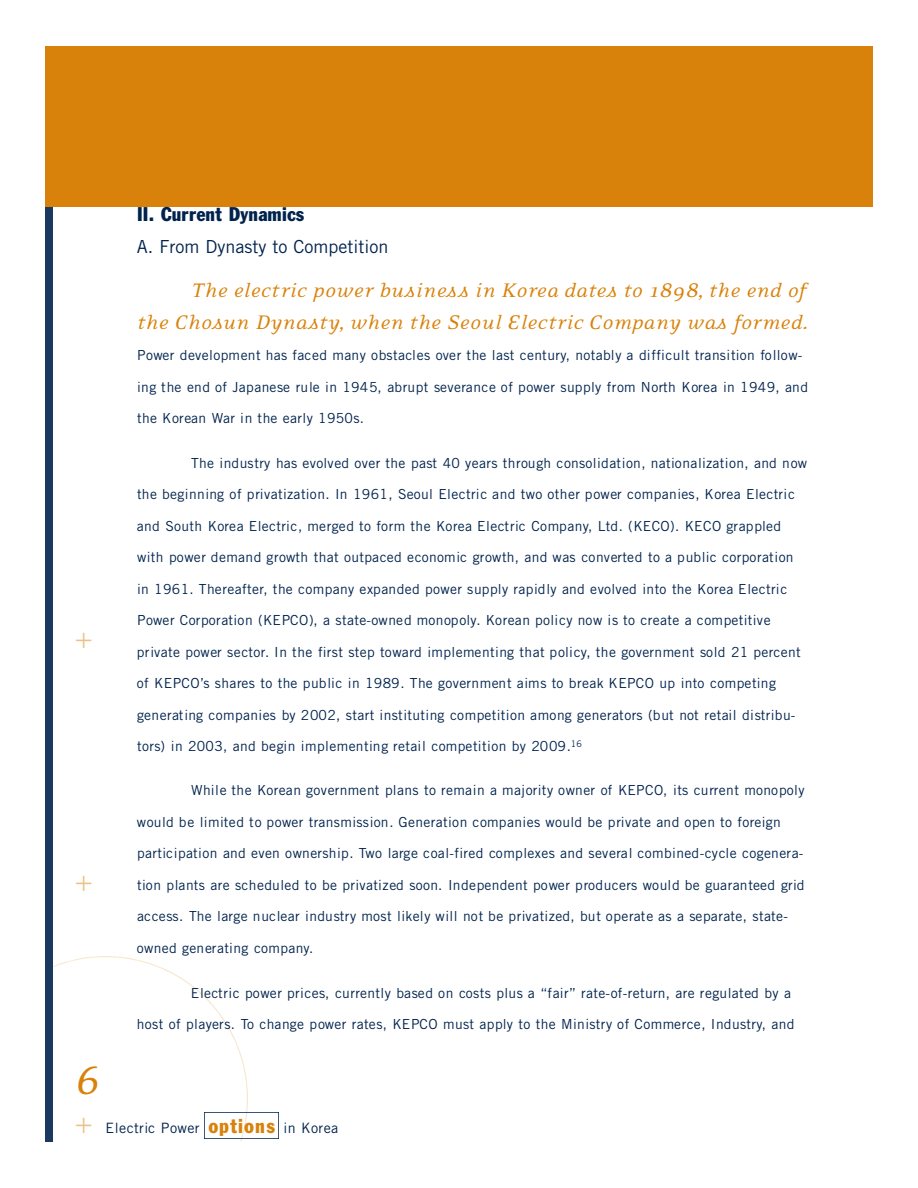
<style>
.page{position:relative;width:918px;height:1188px;background:#fff}
.page>*{position:absolute;margin:0;border:0;box-sizing:border-box;transform-origin:0 0}
.t1{font:italic 45px "Eidetic Serif";color:#d9820b}
.t2{font:300 30px "Akzidenz Grotesk";color:#ecc185}
.t3{font:italic 22.5px/31.5px "Eidetic Serif";letter-spacing:.015em;color:#d9820b;text-align:right}
.t4{font:condensed 19.5px "Franklin Gothic BT";color:#00234d}
.t5{font:18px "Trade Gothic";color:#00234d}
.t6{font:14.25px "Trade Gothic";letter-spacing:.02em;color:#00234d}
.t7{font:13.8px "Trade Gothic";letter-spacing:.025em;color:#00234d}
.s1{font-family:"Franklin Gothic BT";font-stretch:condensed;font-size:19.95px;color:#d9820b}
</style>
<div class="page">
<img style="left:53px;top:956px;width:195px;height:186px">
<img style="left:204px;top:1112px;width:75px;height:26px">
<div style="left:45px;top:207px;width:8px;height:935px;background:#1a395f"></div>
<div style="left:45px;top:46px;width:828px;height:161px;background:#d9820b"></div>
<h2 class="t2" style="left:75px;top:627px;width:19px">+</h2>
<h2 class="t2" style="left:75px;top:869px;width:19px">+</h2>
<h3 class="t4" style="left:137px;top:207px;width:169px">II. Current Dynamics</h3>
<h3 class="t5" style="left:137px;top:240px;width:253px">A. From Dynasty to Competition</h3>
<h3 class="t3" style="left:137px;top:276px;width:673px">T he el e c tric power busi ness in Korea dat es to 1898, the end of<br>the Chosun Dy n asty, when the Se oul El e c tric Comp any was for me d .</h3>
<p class="t7" style="left:137px;top:350px;width:667px">Power development has faced many obstacles over the last century, notably a difficult transition follow-</p>
<p class="t7" style="left:137px;top:382px;width:673px">ing the end of Japanese rule in 1945, abrupt severance of power supply from North Korea in 1949, and</p>
<p class="t7" style="left:137px;top:413px;width:228px">the Korean War in the early 1950s.</p>
<p class="t7" style="left:191px;top:458px;width:617px">The industry has evolved over the past 40 years through consolidation, nationalization, and now</p>
<p class="t7" style="left:137px;top:489px;width:659px">the beginning of privatization. In 1961, Seoul Electric and two other power companies, Korea Electric</p>
<p class="t7" style="left:137px;top:521px;width:646px">and South Korea Electric, merged to form the Korea Electric Company, Ltd. (KECO). KECO grappled</p>
<p class="t7" style="left:137px;top:552px;width:658px">with power demand growth that outpaced economic growth, and was converted to a public corporation</p>
<p class="t7" style="left:137px;top:584px;width:652px">in 1961. There a f t e r, the company expanded power supply rapidly and evolved into the Korea Electric</p>
<p class="t7" style="left:137px;top:615px;width:635px">Power Corporation (KEPCO), a state-owned monopoly. Korean policy now is to create a competitive</p>
<p class="t7" style="left:137px;top:647px;width:665px">private power sector. In the first step toward implementing that policy, the government sold 21 perc e n t</p>
<p class="t7" style="left:137px;top:678px;width:640px">of KEPCO’s shares to the public in 1989. The government aims to break KEPCO up into competing</p>
<p class="t7" style="left:137px;top:710px;width:660px">generating companies by 2002, start instituting competition among generators (but not retail distribu-</p>
<p class="t7" style="left:137px;top:741px;width:446px">tors) in 2003, and begin implementing retail competition by 2009.<sup>1</sup> <sup>6</sup></p>
<p class="t7" style="left:191px;top:785px;width:615px">While the Korean government plans to remain a majority owner of KEPCO, its current monopoly</p>
<p class="t7" style="left:137px;top:817px;width:645px">would be limited to power transmission. Generation companies would be private and open to fore i g n</p>
<p class="t7" style="left:137px;top:848px;width:668px">p a rticipation and even ownership. Two large coal-fired complexes and several combined-cycle cogenera-</p>
<p class="t7" style="left:137px;top:880px;width:669px">tion plants are scheduled to be privatized soon. Independent power producers would be guaranteed grid</p>
<p class="t7" style="left:137px;top:911px;width:653px">access. The large nuclear industry most likely will not be privatized, but operate as a separate, state-</p>
<p class="t7" style="left:137px;top:943px;width:178px">owned generating company.</p>
<p class="t7" style="left:191px;top:988px;width:601px">Electric power prices, currently based on costs plus a “fair” rate-of-re t u rn, are regulated by a</p>
<p class="t7" style="left:137px;top:1019px;width:659px">host of players. To change power rates, KEPCO must apply to the Ministry of Commerce, Industry, and</p>
<h1 class="t1" style="left:75px;top:1060px;width:27px">6</h1>
<h2 class="t2" style="left:75px;top:1112px;width:19px">+</h2>
<p class="t6" style="left:106px;top:1122px;width:234px">Electric Power <span class="s1">options</span> in Korea</p>
</div>
